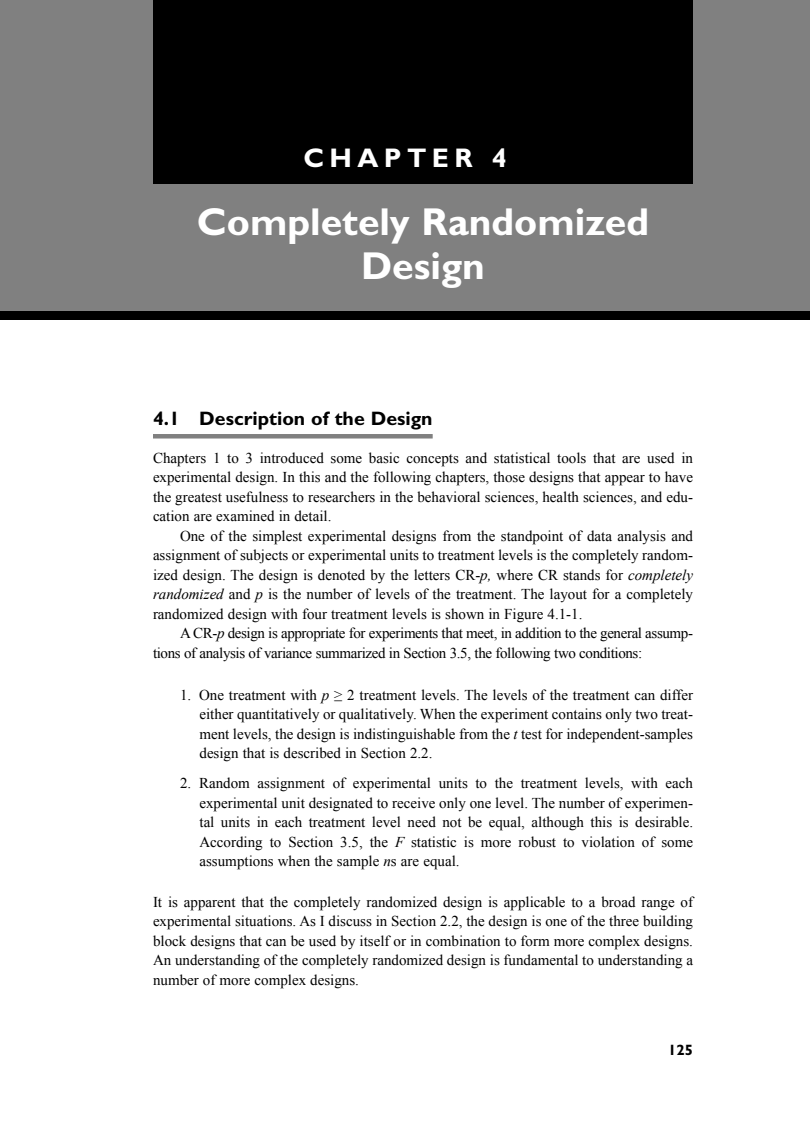
<style>
.page{position:relative;width:810px;height:1134px;background:#fff}
.page>*{position:absolute;margin:0;border:0;box-sizing:border-box;transform-origin:0 0}
.t1{font:700 39px/43.5px "Gill Sans";color:#fff;text-align:center}
.t2{font:700 27px "Gill Sans";letter-spacing:.2em;color:#fff}
.t3{font:700 19.5px "Gill Sans";color:#000}
.t4{font:15px/19.5px "Times New Roman";color:#000;text-align:justify}
.t5{font:15px "Times New Roman";letter-spacing:-.025em;color:#000}
.t6{font:700 15px "Gill Sans";color:#000}
.s1{font-style:italic}
</style>
<div class="page">
<div style="left:0;top:39px;width:810px;height:281px;background:#000"></div>
<div style="left:0;top:0;width:810px;height:311px;background:#808080"></div>
<div style="left:153px;top:0;width:540px;height:184px;background:#000"></div>
<div style="left:153px;top:434px;width:280px;height:5px;background:#808080"></div>
<p class="t2" style="left:303px;top:149px;width:205px">CHAPTER 4</p>
<p class="t1" style="left:197px;top:204px;width:454px">Completely Randomized<br>Design</p>
<p class="t3" style="left:153px;top:412px;width:281px">4.1 Description of the Design</p>
<p class="t4" style="left:153px;top:448px;width:542px">Chapters 1 to 3 introduced some basic concepts and statistical tools that are used in</p>
<p class="t4" style="left:153px;top:467px;width:542px">experimental design. In this and the following chapters, those designs that appear to have</p>
<p class="t4" style="left:153px;top:487px;width:542px">the greatest usefulness to researchers in the behavioral sciences, health sciences, and edu-</p>
<p class="t4" style="left:153px;top:506px;width:180px">cation are examined in detail.</p>
<p class="t4" style="left:180px;top:526px;width:515px">One of the simplest experimental designs from the standpoint of data analysis and</p>
<p class="t4" style="left:153px;top:545px;width:542px">assignment of subjects or experimental units to treatment levels is the completely random-</p>
<p class="t4" style="left:153px;top:565px;width:542px">ized design. The design is denoted by the letters CR-<span class="s1">p,</span> where CR stands for <span class="s1">completely</span></p>
<p class="t4" style="left:153px;top:584px;width:542px"><span class="s1">randomized</span> and <span class="s1">p</span> is the number of levels of the treatment. The layout for a completely</p>
<p class="t4" style="left:153px;top:604px;width:431px">randomized design with four treatment levels is shown in Figure 4.1-1.</p>
<p class="t5" style="left:180px;top:625px;width:515px">A CR-<span class="s1">p</span> design is appropriate for experiments that meet, in addition to the general assump-</p>
<p class="t5" style="left:153px;top:644px;width:491px">tions of analysis of variance summarized in Section 3.5, the following two conditions:</p>
<p class="t4" style="left:200px;top:685px;width:495px;text-indent:-19px">1. One treatment with <span class="s1">p</span> ≥ 2 treatment levels. The levels of the treatment can differ either quantitatively or qualitatively. When the experiment contains only two treat&shy;ment levels, the design is indistinguishable from the <span class="s1">t</span> test for independent-samples design that is described in Section 2.2.</p>
<p class="t4" style="left:200px;top:773px;width:495px;text-indent:-19px">2. Random assignment of experimental units to the treatment levels, with each experimental unit designated to receive only one level. The number of experimen&shy;tal units in each treatment level need not be equal, although this is desirable.<br>According to Section 3.5, the <span class="s1">F</span> statistic is more robust to violation of some assumptions when the sample <span class="s1">n</span>s are equal.</p>
<p class="t4" style="left:153px;top:892px;width:542px">It is apparent that the completely randomized design is applicable to a broad range of experimental situations. As I discuss in Section 2.2, the design is one of the three building block designs that can be used by itself or in combination to form more complex designs.<br>An understanding of the completely randomized design is fundamental to understanding a number of more complex designs.</p>
<p class="t6" style="left:668px;top:1045px;width:26px">125</p>
</div>
